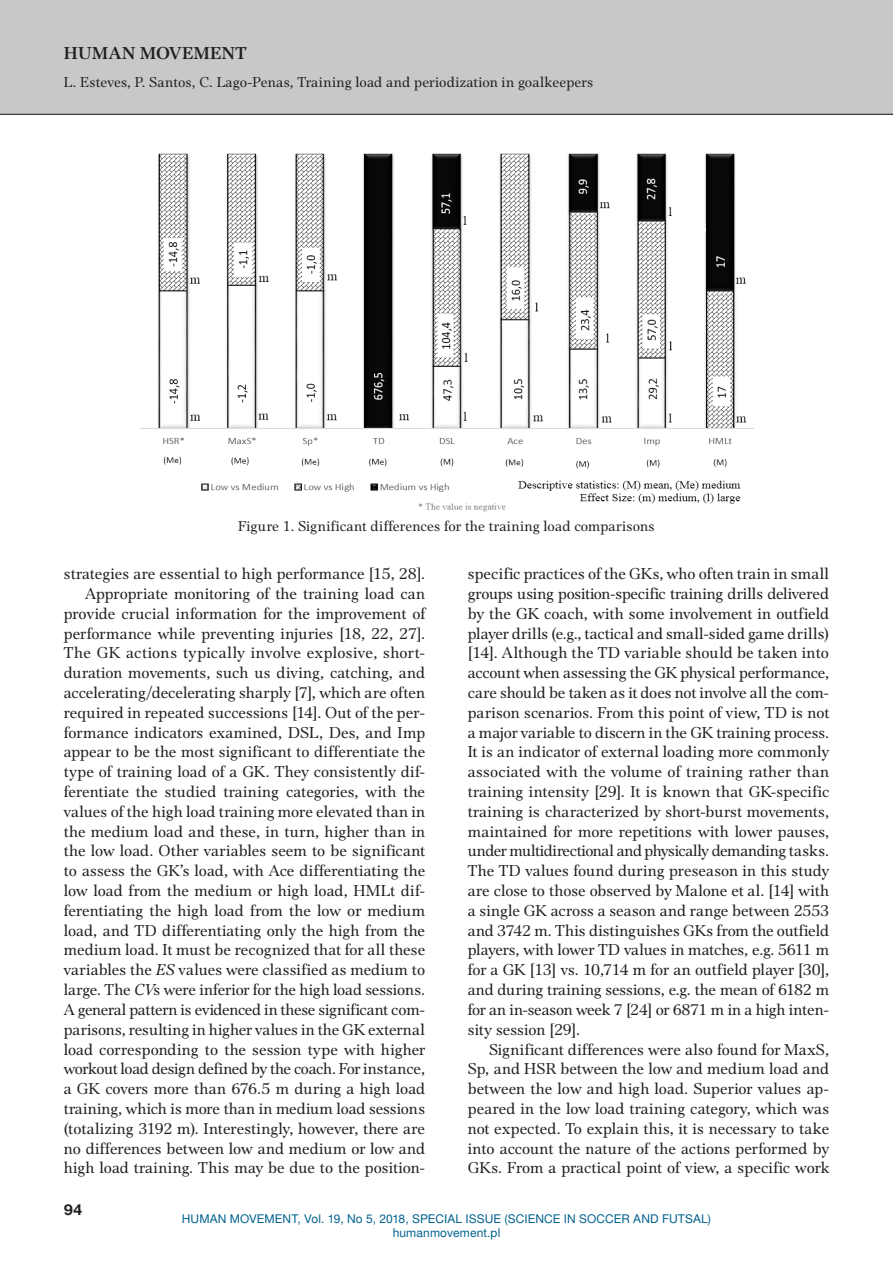
<style>
.page{position:relative;width:893px;height:1263px;background:#fff}
.page>*{position:absolute;margin:0;border:0;box-sizing:border-box;transform-origin:0 0}
.t1{font:700 18px "Platea EFN";letter-spacing:.025em;color:#231f20}
.t2{font:16.5px/19.8px "Platea EFN";color:#231f20;text-align:justify}
.t3{font:15px "Platea EFN";letter-spacing:.01em;color:#231f20}
.t4{font:700 15px "Switzer EFN";color:#231f20}
.t5{font:12px/14.4px "Switzer EFN";letter-spacing:.005em;color:#006190;text-align:center}
.s1{font-style:italic}
</style>
<div class="page">
<div style="left:0;top:0;width:893px;height:115px;background:#c7c8ca"></div>
<hr style="left:0;top:114px;width:893px;height:1px;background:#231f20">
<img style="left:140px;top:153px;width:615px;height:359px">
<p class="t1" style="left:64px;top:43px;width:184px">HUMAN MOVEMENT</p>
<p class="t3" style="left:64px;top:74px;width:531px">L. Esteves, P. Santos, C. Lago-Penas, Training load and periodization in goalkeepers</p>
<p class="t3" style="left:238px;top:518px;width:418px">Figure 1. Significant differences for the training load comparisons</p>
<p class="t2" style="left:64px;top:564px;width:363px;text-align:right">strategies are essential to high performance [15, 28].<br>Appropriate monitoring of the training load can provide crucial information for the improvement of performance while preventing injuries [18, 22, 27].<br>The GK actions typically involve explosive, short&shy;duration movements, such us diving, catching, and accelerating/decelerating sharply [7], which are often required in repeated successions [14]. Out of the per&shy;formance indicators examined, DSL, Des, and Imp appear to be the most significant to differentiate the type of training load of a GK. They consistently dif&shy;ferentiate the studied training categories, with the values of the high load training more elevated than in the medium load and these, in turn, higher than in the low load. Other variables seem to be significant to assess the GK’s load, with Ace differentiating the low load from the medium or high load, HMLt dif&shy;ferentiating the high load from the low or medium load, and TD differentiating only the high from the medium load. It must be recognized that for all these variables the <span class="s1">ES</span> values were classified as medium to large. The <span class="s1">CV</span>s were inferior for the high load sessions.<br>A general pattern is evidenced in these significant com&shy;parisons, resulting in higher values in the GK external load corresponding to the session type with higher workout load design defined by the coach. For instance, a GK covers more than 676.5 m during a high load training, which is more than in medium load sessions (totalizing 3192 m). Interestingly, however, there are no differences between low and medium or low and high load training. This may be due to the position-</p>
<p class="t2" style="left:468px;top:564px;width:363px">specific practices of the GKs, who often train in small groups using position-specific training drills delivered by the GK coach, with some involvement in outfield player drills (e.g., tactical and small-sided game drills) [14]. Although the TD variable should be taken into account when assessing the GK physical performance, care should be taken as it does not involve all the com&shy;parison scenarios. From this point of view, TD is not a major variable to discern in the GK training process.<br>It is an indicator of external loading more commonly associated with the volume of training rather than training intensity [29]. It is known that GK-specific training is characterized by short-burst movements, maintained for more repetitions with lower pauses, under multidirectional and physically demanding tasks.<br>The TD values found during preseason in this study are close to those observed by Malone et al. [14] with a single GK across a season and range between 2553 and 3742 m. This distinguishes GKs from the outfield players, with lower TD values in matches, e.g. 5611 m for a GK [13] vs. 10,714 m for an outfield player [30], and during training sessions, e.g. the mean of 6182 m for an in-season week 7 [24] or 6871 m in a high inten&shy;sity session [29].</p>
<p class="t2" style="left:468px;top:1039px;width:363px;text-indent:21px">Significant differences were also found for MaxS, Sp, and HSR between the low and medium load and between the low and high load. Superior values ap&shy;peared in the low load training category, which was not expected. To explain this, it is necessary to take into account the nature of the actions performed by GKs. From a practical point of view, a specific work</p>
<p class="t4" style="left:64px;top:1201px;width:20px">94</p>
<p class="t5" style="left:182px;top:1212px;width:531px">HUMAN MOVEMENT, VOL. 19, NO 5, 2018, SPECIAL ISSUE (SCIENCE IN SOCCER AND FUTSAL)<br>HUMANMOVEMENT.PL</p>
</div>
